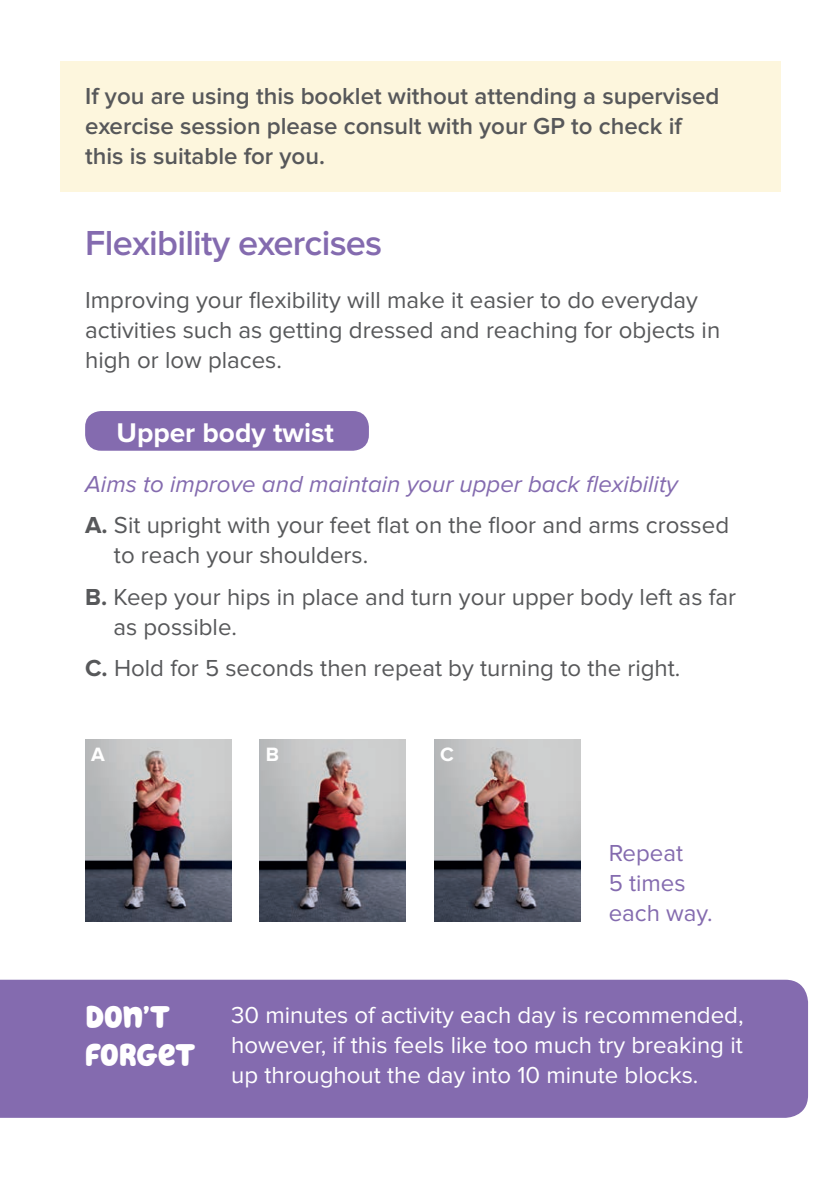
<style>
.page{position:relative;width:840px;height:1191px;background:#fff}
.page>*{position:absolute;margin:0;border:0;box-sizing:border-box;transform-origin:0 0}
.Subhead{font:600 36px "Proxima Nova";letter-spacing:-.02em;color:#846baf}
.Body_Text_12pt{font:32px/38.4px "Hello Headline";letter-spacing:-.005em;color:#fff}
.t1{font:700 28px "Proxima Nova";color:#fff}
.Body_Text_12pt-2{font:24px/30px "Proxima Nova";color:#57585a}
.Body_Text_12pt-3{font:24px/30px "Proxima Nova";color:#fff;text-align:justify}
.Body_Text_12pt-4{font:600 24px/30px "Proxima Nova";color:#57585a}
.Body_Text_12pt-5{font:italic 24px "Proxima Nova";color:#846baf}
.Body_Text_12pt-6{font:24px/30px "Proxima Nova";color:#846baf}
.Body_Text_12pt-7{font:700 20px "Proxima Nova";color:#fff}
.s1{font-weight:700}
</style>
<div class="page">
<div style="left:85px;top:411px;width:284px;height:40px;background:#846baf;border-radius:16px"></div>
<div style="left:0;top:979px;width:807px;height:138px;background:#846baf"></div>
<div style="left:60px;top:61px;width:720px;height:130px;background:#fdf6dd"></div>
<img style="left:85px;top:739px;width:146px;height:182px">
<img style="left:259px;top:739px;width:146px;height:182px">
<img style="left:434px;top:739px;width:146px;height:182px">
<p class="Body_Text_12pt-4" style="left:85px;top:82px;width:635px">If you are using this booklet without attending a supervised exercise session please consult with your GP to check if this is suitable for you.</p>
<p class="Subhead" style="left:85px;top:227px;width:298px">Flexibility exercises</p>
<p class="Body_Text_12pt-2" style="left:85px;top:286px;width:636px">Improving your flexibility will make it easier to do everyday activities such as getting dressed and reaching for objects in high or low places.</p>
<p class="t1" style="left:116px;top:420px;width:219px">Upper body twist</p>
<p class="Body_Text_12pt-5" style="left:85px;top:473px;width:594px">Aims to improve and maintain your upper back flexibility</p>
<p class="Body_Text_12pt-2" style="left:114px;top:511px;width:616px;text-indent:-29px"><span class="s1">A.</span> Sit upright with your feet flat on the floor and arms crossed to reach your shoulders.</p>
<p class="Body_Text_12pt-2" style="left:113px;top:583px;width:624px;text-indent:-28px"><span class="s1">B.</span> Keep your hips in place and turn your upper body left as far as possible.</p>
<p class="Body_Text_12pt-2" style="left:85px;top:654px;width:596px"><span class="s1">C.</span> Hold for 5 seconds then repeat by turning to the right.</p>
<p class="Body_Text_12pt-7" style="left:91px;top:745px;width:15px">A</p>
<p class="Body_Text_12pt-7" style="left:266px;top:745px;width:15px">B</p>
<p class="Body_Text_12pt-7" style="left:440px;top:745px;width:15px">C</p>
<p class="Body_Text_12pt-6" style="left:608px;top:839px;width:105px">Repeat<br>5 times each way.</p>
<p class="Body_Text_12pt" style="left:85px;top:998px;width:112px">DON’T<br>FORGET</p>
<p class="Body_Text_12pt-3" style="left:231px;top:1001px;width:513px">30 minutes of activity each day is recommended, however, if this feels like too much try breaking it up throughout the day into 10 minute blocks.</p>
</div>
